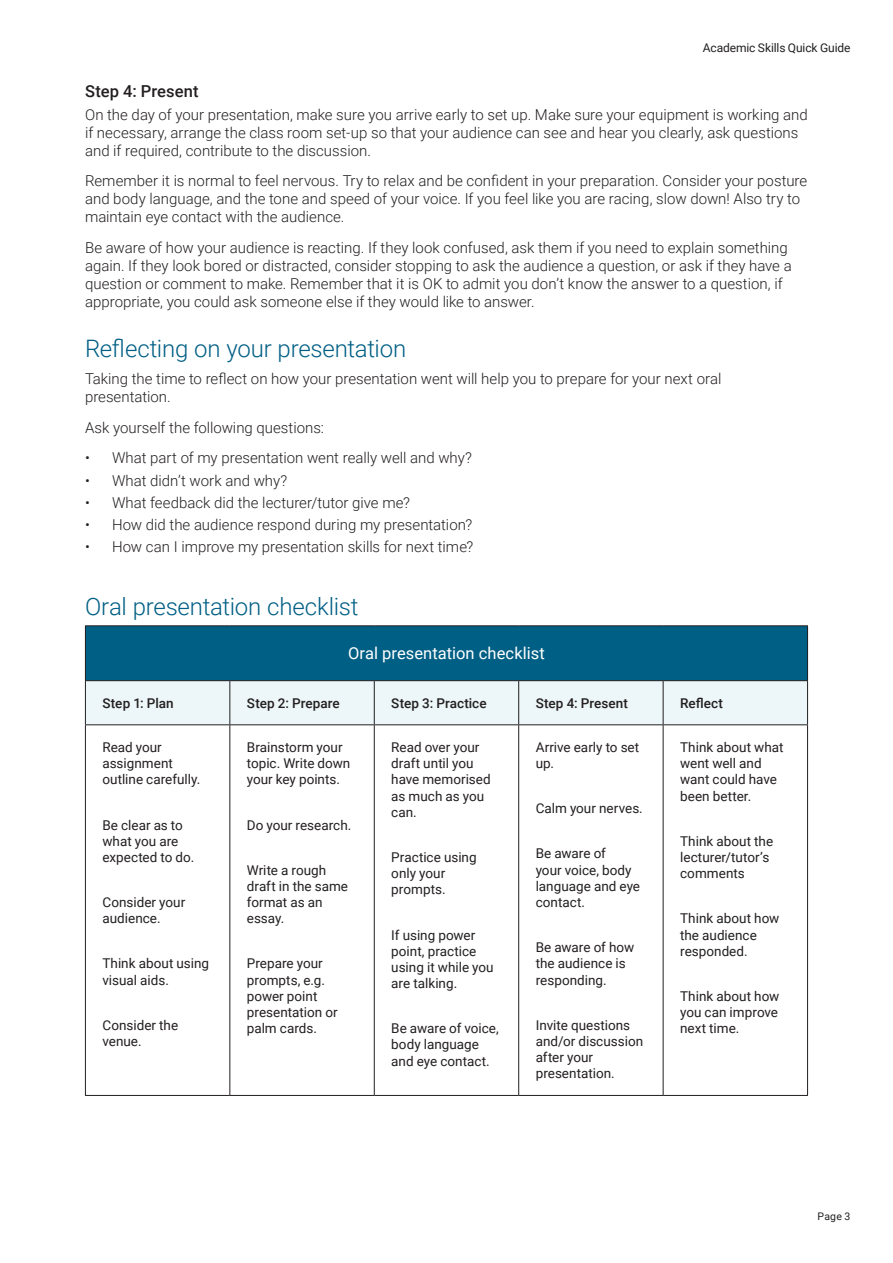
<style>
.page{position:relative;width:893px;height:1263px;background:#fff}
.page>*{position:absolute;margin:0;border:0;box-sizing:border-box;transform-origin:0 0}
.CTL_Heading_2{font:300 24px "Roboto";letter-spacing:-.01em;color:#005f85}
.CTL_Table_Heading{font:16.5px "Roboto";letter-spacing:.005em;color:#fff}
.CTL_Heading_3{font:500 16.5px "Roboto";color:#231f20}
.CTL_Body{font:300 15px/18px "Roboto";color:#231f20}
.CTL_Table_Body{font:13.5px/16.2px "Roboto";color:#231f20}
.CTL_Table_SubHeading{font:500 13.5px "Roboto";color:#231f20}
.t1{font:12px "Roboto";letter-spacing:-.01em;color:#231f20}
.t2{font:10.5px "Roboto";color:#231f20}
</style>
<div class="page">
<div style="left:85px;top:626px;width:722px;height:55px;background:#005f85"></div>
<div style="left:86px;top:681px;width:721px;height:43px;background:#edf6f8"></div>
<hr style="left:85px;top:625px;width:145px;height:1px;background:#231f20">
<hr style="left:230px;top:625px;width:144px;height:1px;background:#231f20">
<hr style="left:374px;top:625px;width:145px;height:1px;background:#231f20">
<hr style="left:519px;top:625px;width:144px;height:1px;background:#231f20">
<hr style="left:663px;top:625px;width:145px;height:1px;background:#231f20">
<hr style="left:85px;top:680px;width:145px;height:1px;background:#231f20">
<hr style="left:230px;top:680px;width:144px;height:1px;background:#231f20">
<hr style="left:374px;top:680px;width:145px;height:1px;background:#231f20">
<hr style="left:519px;top:680px;width:144px;height:1px;background:#231f20">
<hr style="left:663px;top:680px;width:145px;height:1px;background:#231f20">
<hr style="left:85px;top:724px;width:145px;height:1px;background:#231f20">
<hr style="left:230px;top:724px;width:144px;height:1px;background:#231f20">
<hr style="left:374px;top:724px;width:145px;height:1px;background:#231f20">
<hr style="left:519px;top:724px;width:144px;height:1px;background:#231f20">
<hr style="left:663px;top:724px;width:145px;height:1px;background:#231f20">
<hr style="left:85px;top:1095px;width:145px;height:1px;background:#231f20">
<hr style="left:230px;top:1095px;width:144px;height:1px;background:#231f20">
<hr style="left:374px;top:1095px;width:145px;height:1px;background:#231f20">
<hr style="left:519px;top:1095px;width:144px;height:1px;background:#231f20">
<hr style="left:663px;top:1095px;width:145px;height:1px;background:#231f20">
<hr style="left:85px;top:626px;width:1px;height:54px;background:#231f20">
<hr style="left:85px;top:681px;width:1px;height:43px;background:#231f20">
<hr style="left:85px;top:725px;width:1px;height:370px;background:#231f20">
<hr style="left:807px;top:626px;width:1px;height:54px;background:#231f20">
<hr style="left:229px;top:681px;width:1px;height:43px;background:#231f20">
<hr style="left:374px;top:681px;width:1px;height:43px;background:#231f20">
<hr style="left:518px;top:681px;width:1px;height:43px;background:#231f20">
<hr style="left:663px;top:681px;width:1px;height:43px;background:#231f20">
<hr style="left:807px;top:681px;width:1px;height:43px;background:#231f20">
<hr style="left:229px;top:725px;width:1px;height:370px;background:#231f20">
<hr style="left:374px;top:725px;width:1px;height:370px;background:#231f20">
<hr style="left:518px;top:725px;width:1px;height:370px;background:#231f20">
<hr style="left:663px;top:725px;width:1px;height:370px;background:#231f20">
<hr style="left:807px;top:725px;width:1px;height:370px;background:#231f20">
<p class="t1" style="left:703px;top:39px;width:149px">Academic Skills Quick Guide</p>
<p class="CTL_Heading_3" style="left:85px;top:80px;width:115px">Step 4: Present</p>
<p class="CTL_Body" style="left:85px;top:105px;width:724px">On the day of your presentation, make sure you arrive early to set up. Make sure your equipment is working and if necessary, arrange the class room set-up so that your audience can see and hear you clearly, ask questions and if required, contribute to the discussion.</p>
<p class="CTL_Body" style="left:85px;top:172px;width:724px">Remember it is normal to feel nervous. Try to relax and be confident in your preparation. Consider your posture and body language, and the tone and speed of your voice. If you feel like you are racing, slow down! Also try to maintain eye contact with the audience.</p>
<p class="CTL_Body" style="left:85px;top:238px;width:708px">Be aware of how your audience is reacting. If they look confused, ask them if you need to explain something again. If they look bored or distracted, consider stopping to ask the audience a question, or ask if they have a question or comment to make. Remember that it is OK to admit you don’t know the answer to a question, if appropriate, you could ask someone else if they would like to answer.</p>
<p class="CTL_Heading_2" style="left:85px;top:332px;width:323px">Reflecting on your presentation</p>
<p class="CTL_Body" style="left:85px;top:369px;width:638px">Taking the time to reflect on how your presentation went will help you to prepare for your next oral presentation.</p>
<p class="CTL_Body" style="left:85px;top:418px;width:240px">Ask yourself the following questions:</p>
<p class="CTL_Body" style="left:85px;top:448px;width:388px">• What part of my presentation went really well and why?</p>
<p class="CTL_Body" style="left:85px;top:471px;width:204px">• What didn’t work and why?</p>
<p class="CTL_Body" style="left:85px;top:493px;width:326px">• What feedback did the lecturer/tutor give me?</p>
<p class="CTL_Body" style="left:85px;top:515px;width:389px">• How did the audience respond during my presentation?</p>
<p class="CTL_Body" style="left:85px;top:537px;width:390px">• How can I improve my presentation skills for next time?</p>
<p class="CTL_Heading_2" style="left:85px;top:590px;width:275px">Oral presentation checklist</p>
<p class="CTL_Table_Heading" style="left:348px;top:642px;width:198px">Oral presentation checklist</p>
<p class="CTL_Table_SubHeading" style="left:102px;top:693px;width:73px">Step 1: Plan</p>
<p class="CTL_Table_SubHeading" style="left:247px;top:693px;width:95px">Step 2: Prepare</p>
<p class="CTL_Table_SubHeading" style="left:391px;top:693px;width:97px">Step 3: Practice</p>
<p class="CTL_Table_SubHeading" style="left:536px;top:693px;width:94px">Step 4: Present</p>
<p class="CTL_Table_SubHeading" style="left:680px;top:693px;width:44px">Reflect</p>
<p class="CTL_Table_Body" style="left:102px;top:738px;width:100px">Read your assignment outline carefully.</p>
<p class="CTL_Table_Body" style="left:102px;top:816px;width:93px">Be clear as to what you are expected to do.</p>
<p class="CTL_Table_Body" style="left:102px;top:894px;width:84px">Consider your audience.</p>
<p class="CTL_Table_Body" style="left:102px;top:955px;width:108px">Think about using visual aids.</p>
<p class="CTL_Table_Body" style="left:102px;top:1016px;width:77px">Consider the venue.</p>
<p class="CTL_Table_Body" style="left:391px;top:738px;width:101px">Read over your draft until you have memorised as much as you can.</p>
<p class="CTL_Table_Body" style="left:391px;top:848px;width:87px">Practice using only your prompts.</p>
<p class="CTL_Table_Body" style="left:391px;top:926px;width:104px">If using power point, practice using it while you are talking.</p>
<p class="CTL_Table_Body" style="left:391px;top:1020px;width:109px">Be aware of voice, body language and eye contact.</p>
<p class="CTL_Table_Body" style="left:536px;top:738px;width:105px">Arrive early to set up.</p>
<p class="CTL_Table_Body" style="left:536px;top:800px;width:109px">Calm your nerves.</p>
<p class="CTL_Table_Body" style="left:536px;top:845px;width:106px">Be aware of<br>your voice, body language and eye contact.</p>
<p class="CTL_Table_Body" style="left:536px;top:939px;width:100px">Be aware of how the audience is responding.</p>
<p class="CTL_Table_Body" style="left:536px;top:1016px;width:109px">Invite questions and/or discussion after your presentation.</p>
<p class="CTL_Table_Body" style="left:680px;top:738px;width:105px">Think about what went well and want could have been better.</p>
<p class="CTL_Table_Body" style="left:680px;top:832px;width:95px">Think about the lecturer/tutor’s comments</p>
<p class="CTL_Table_Body" style="left:680px;top:910px;width:101px">Think about how the audience responded.</p>
<p class="CTL_Table_Body" style="left:680px;top:987px;width:101px;text-align:justify">Think about how you can improve next time.</p>
<p class="CTL_Table_Body" style="left:247px;top:738px;width:105px">Brainstorm your topic. Write down your key points.</p>
<p class="CTL_Table_Body" style="left:247px;top:816px;width:106px">Do your research.</p>
<p class="CTL_Table_Body" style="left:247px;top:861px;width:103px">Write a rough draft in the same format as an essay.</p>
<p class="CTL_Table_Body" style="left:247px;top:955px;width:92px">Prepare your prompts, e.g. power point presentation or palm cards.</p>
<p class="t2" style="left:817px;top:1209px;width:34px">Page 3</p>
</div>
